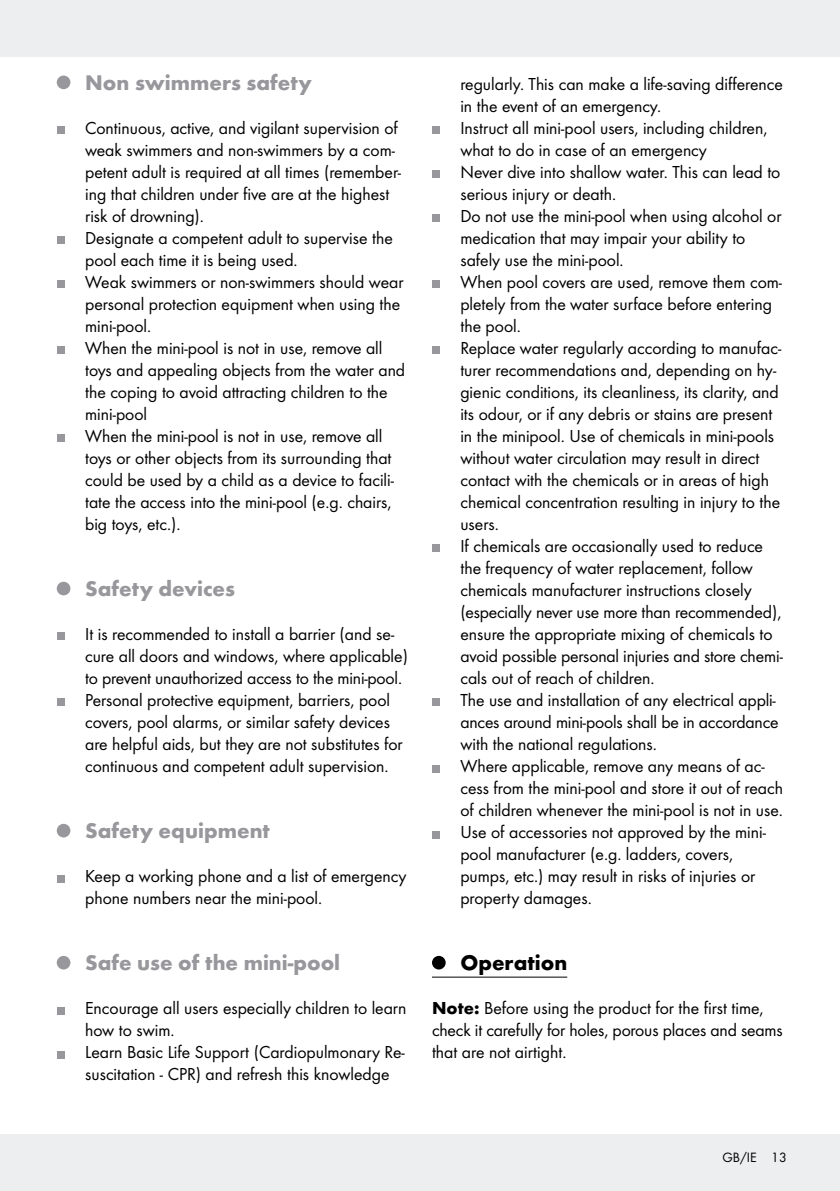
<style>
.page{position:relative;width:840px;height:1191px;background:#fff}
.page>*{position:absolute;margin:0;border:0;box-sizing:border-box;transform-origin:0 0}
.t1{font:700 22px "Futura";color:#97979c}
.t2{font:700 22px "Futura";color:#000}
.t3{font:18px/22px "Futura Boo";color:#000}
.t4{font:14px "Futura Boo";color:#000}
.s1{font-family:"Futura";font-weight:700}
</style>
<div class="page">
<div style="left:0;top:1134px;width:839px;height:57px;background:#eceeef"></div>
<div style="left:0;top:0;width:839px;height:57px;background:#eceeef"></div>
<div style="left:57px;top:76px;width:13px;height:13px;background:#97979c;border-radius:50%"></div>
<div style="left:57px;top:126px;width:7px;height:8px;background:#97979c"></div>
<div style="left:57px;top:236px;width:7px;height:8px;background:#97979c"></div>
<div style="left:57px;top:280px;width:7px;height:8px;background:#97979c"></div>
<div style="left:57px;top:346px;width:7px;height:8px;background:#97979c"></div>
<div style="left:57px;top:434px;width:7px;height:8px;background:#97979c"></div>
<div style="left:57px;top:582px;width:13px;height:13px;background:#97979c;border-radius:50%"></div>
<div style="left:57px;top:632px;width:7px;height:8px;background:#97979c"></div>
<div style="left:57px;top:698px;width:7px;height:8px;background:#97979c"></div>
<div style="left:57px;top:824px;width:13px;height:13px;background:#97979c;border-radius:50%"></div>
<div style="left:57px;top:874px;width:7px;height:8px;background:#97979c"></div>
<div style="left:57px;top:956px;width:13px;height:13px;background:#97979c;border-radius:50%"></div>
<div style="left:57px;top:1006px;width:7px;height:8px;background:#97979c"></div>
<div style="left:57px;top:1050px;width:7px;height:8px;background:#97979c"></div>
<hr style="left:432px;top:976px;width:135px;height:1px;background:#000">
<div style="left:432px;top:126px;width:7px;height:8px;background:#97979c"></div>
<div style="left:432px;top:170px;width:7px;height:8px;background:#97979c"></div>
<div style="left:432px;top:214px;width:7px;height:8px;background:#97979c"></div>
<div style="left:432px;top:280px;width:7px;height:8px;background:#97979c"></div>
<div style="left:432px;top:346px;width:7px;height:8px;background:#97979c"></div>
<div style="left:432px;top:544px;width:7px;height:8px;background:#97979c"></div>
<div style="left:432px;top:698px;width:7px;height:8px;background:#97979c"></div>
<div style="left:432px;top:764px;width:7px;height:8px;background:#97979c"></div>
<div style="left:432px;top:830px;width:7px;height:8px;background:#97979c"></div>
<div style="left:432px;top:956px;width:13px;height:13px;background:#000;border-radius:50%"></div>
<p class="t1" style="left:85px;top:69px;width:228px">Non swimmers safety</p>
<p class="t3" style="left:85px;top:117px;width:321px">Continuous, active, and vigilant supervision of weak swimmers and non-swimmers by a com&shy;petent adult is required at all times (remember&shy;ing that children under five are at the highest risk of drowning).<br>Designate a competent adult to supervise the pool each time it is being used.<br>Weak swimmers or non-swimmers should wear personal protection equipment when using the mini-pool.<br>When the mini-pool is not in use, remove all toys and appealing objects from the water and the coping to avoid attracting children to the mini-pool<br>When the mini-pool is not in use, remove all toys or other objects from its surrounding that could be used by a child as a device to facili&shy;tate the access into the mini-pool (e.g. chairs, big toys, etc.).</p>
<p class="t1" style="left:85px;top:575px;width:151px">Safety devices</p>
<p class="t3" style="left:85px;top:623px;width:324px">It is recommended to install a barrier (and se&shy;cure all doors and windows, where applicable) to prevent unauthorized access to the mini-pool.<br>Personal protective equipment, barriers, pool covers, pool alarms, or similar safety devices are helpful aids, but they are not substitutes for continuous and competent adult supervision.</p>
<p class="t1" style="left:85px;top:817px;width:186px">Safety equipment</p>
<p class="t3" style="left:85px;top:865px;width:323px">Keep a working phone and a list of emergency phone numbers near the mini-pool.</p>
<p class="t1" style="left:85px;top:949px;width:256px">Safe use of the mini-pool</p>
<p class="t3" style="left:85px;top:997px;width:322px">Encourage all users especially children to learn how to swim.<br>Learn Basic Life Support (Cardiopulmonary Re&shy;suscitation - CPR) and refresh this knowledge</p>
<p class="t3" style="left:460px;top:73px;width:324px">regularly. This can make a life-saving difference in the event of an emergency.<br>Instruct all mini-pool users, including children, what to do in case of an emergency<br>Never dive into shallow water. This can lead to serious injury or death.<br>Do not use the mini-pool when using alcohol or medication that may impair your ability to safely use the mini-pool.<br>When pool covers are used, remove them com&shy;pletely from the water surface before entering the pool.<br>Replace water regularly according to manufac&shy;turer recommendations and, depending on hy&shy;gienic conditions, its cleanliness, its clarity, and its odour, or if any debris or stains are present in the minipool. Use of chemicals in mini-pools without water circulation may result in direct contact with the chemicals or in areas of high chemical concentration resulting in injury to the users.<br>If chemicals are occasionally used to reduce the frequency of water replacement, follow chemicals manufacturer instructions closely (especially never use more than recommended), ensure the appropriate mixing of chemicals to avoid possible personal injuries and store chemi&shy;cals out of reach of children.<br>The use and installation of any electrical appli&shy;ances around mini-pools shall be in accordance with the national regulations.<br>Where applicable, remove any means of ac&shy;cess from the mini-pool and store it out of reach of children whenever the mini-pool is not in use.<br>Use of accessories not approved by the mini&shy;pool manufacturer (e.g. ladders, covers, pumps, etc.) may result in risks of injuries or property damages.</p>
<p class="t2" style="left:460px;top:949px;width:108px">Operation</p>
<p class="t3" style="left:432px;top:997px;width:352px"><span class="s1">Note:</span> Before using the product for the first time, check it carefully for holes, porous places and seams that are not airtight.</p>
<p class="t4" style="left:722px;top:1149px;width:66px">GB/IE 13</p>
</div>
